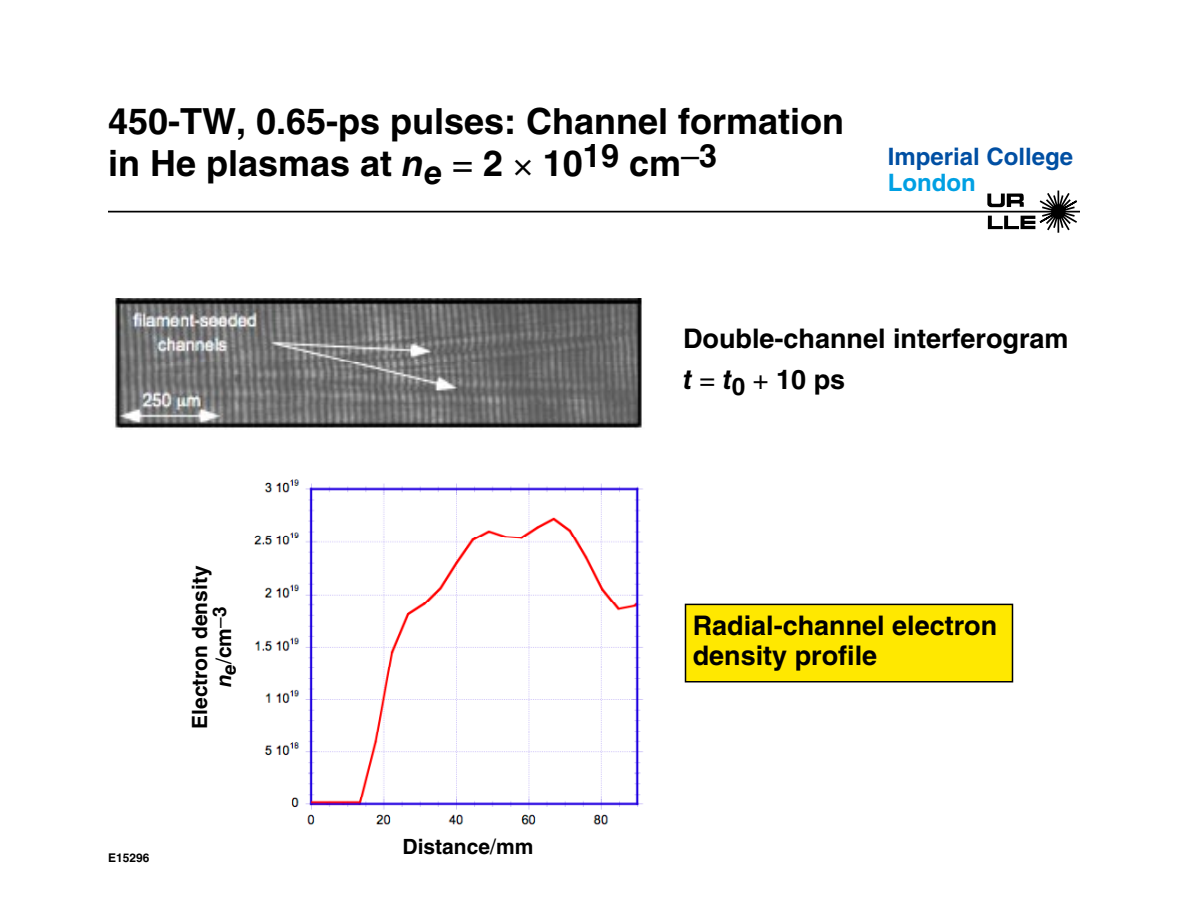
<style>
.page{position:relative;width:1188px;height:918px;background:#fff}
.page>*{position:absolute;margin:0;border:0;box-sizing:border-box;transform-origin:0 0}
.t1{font:700 36px/42px "Helvetica LT Std";color:#000}
.t2{font:700 27px/40.8px "Helvetica LT Std";color:#000}
.t3{font:700 24px "Helvetica LT Std";color:#004fa3}
.t4{font:700 24px "Helvetica LT Std";color:#00a0e3}
.t5{font:700 21px/24px "Helvetica LT Std";color:#000;text-align:center}
.t6{font:700 12px "Helvetica LT Std";color:#000}
.s1{font-style:italic}
.s2{font-weight:400}
</style>
<div class="page">
<svg style="left:987px;top:190px;width:92px;height:43px"></svg>
<hr style="left:108px;top:211px;width:972px;height:1px;background:#000">
<img style="left:115px;top:299px;width:527px;height:131px">
<div style="left:686px;top:604px;width:326px;height:78px;background:#ffe800"></div>
<div style="left:685px;top:604px;width:328px;height:78px;border:2px solid #000"></div>
<img style="left:254px;top:479px;width:389px;height:346px">
<h1 class="t1" style="left:108px;top:100px;width:738px">450-TW, 0.65-ps pulses: Channel formation in He plasmas at <span class="s1">n</span><sub>e</sub> <span class="s2">=</span> 2 10<sup>19</sup> cm<sup>–</sup><sup>3</sup></h1>
<p class="t3" style="left:888px;top:142px;width:187px">Imperial College</p>
<p class="t4" style="left:888px;top:168px;width:89px">London</p>
<p class="t5" style="left:187px;top:729px;width:165px;rotate:-90deg">Electron density <span class="s1">n</span><sub>e</sub><span class="s2">/</span>cm<sup>–</sup><sup>3</sup></p>
<p class="t6" style="left:108px;top:850px;width:43px">E15296</p>
<p class="t5" style="left:403px;top:834px;width:132px">Distance<span class="s2">/</span>mm</p>
<p class="t2" style="left:683px;top:318px;width:387px">Double-channel interferogram <span class="s1">t</span> <span class="s2">=</span> <span class="s1">t</span><sub>0</sub> <span class="s2">+</span> 10 ps</p>
<p class="t2" style="left:693px;top:610px;width:306px;line-height:30px">Radial-channel electron density profile</p>
</div>
